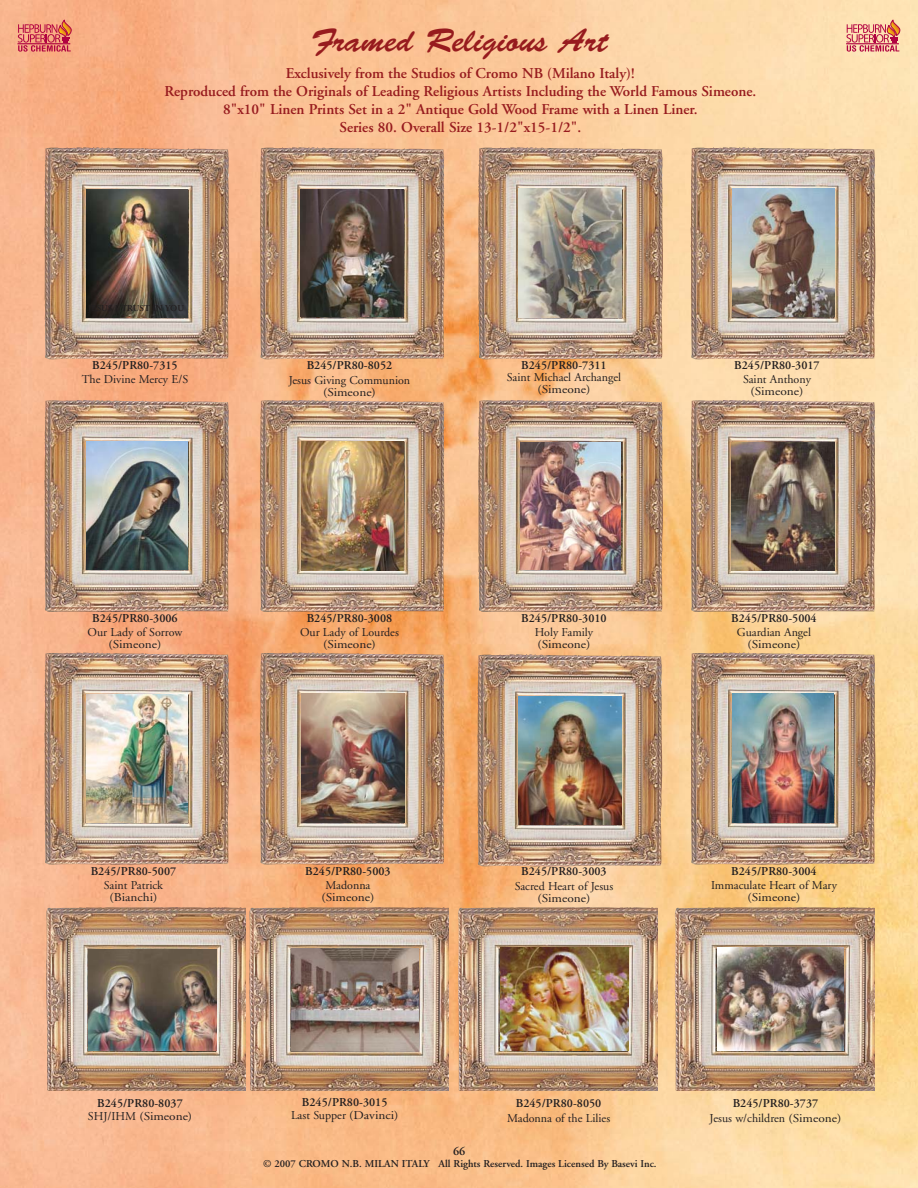
<style>
.page{position:relative;width:918px;height:1188px;background:#fff}
.page>*{position:absolute;margin:0;border:0;box-sizing:border-box;transform-origin:0 0}
.t1{font:33px "Brush Script Std";color:#971b1e}
.t2{font:600 15px/18px "Adobe Garamond";color:#971b1e;text-align:center}
.t3{font:12px/12.1px "Adobe Garamond";color:#231f20;text-align:center}
.t4{font:600 12px "Adobe Garamond";color:#231f20}
.t5{font:600 10.5px "Adobe Garamond";color:#231f20}
.t6{font:600 9px "Adobe Garamond";color:#231f20}
</style>
<div class="page">
<img style="left:0;top:0;width:917px;height:1188px">
<img style="left:44px;top:147px;width:186px;height:213px">
<img style="left:259px;top:147px;width:186px;height:213px">
<img style="left:478px;top:147px;width:186px;height:213px">
<img style="left:690px;top:147px;width:186px;height:213px">
<img style="left:44px;top:400px;width:186px;height:212px">
<img style="left:259px;top:400px;width:186px;height:212px">
<img style="left:478px;top:400px;width:186px;height:212px">
<img style="left:690px;top:400px;width:186px;height:212px">
<img style="left:44px;top:653px;width:186px;height:212px">
<img style="left:259px;top:653px;width:186px;height:212px">
<img style="left:690px;top:653px;width:186px;height:212px">
<img style="left:477px;top:654px;width:186px;height:213px">
<img style="left:46px;top:907px;width:200px;height:183px">
<img style="left:249px;top:907px;width:200px;height:183px">
<img style="left:458px;top:907px;width:199px;height:183px">
<img style="left:733px;top:189px;width:101px;height:127px">
<img style="left:519px;top:188px;width:102px;height:129px">
<img style="left:301px;top:189px;width:103px;height:128px">
<img style="left:86px;top:189px;width:101px;height:129px">
<img style="left:87px;top:442px;width:100px;height:127px">
<img style="left:301px;top:441px;width:102px;height:129px">
<img style="left:520px;top:442px;width:101px;height:127px">
<img style="left:731px;top:442px;width:103px;height:128px">
<img style="left:733px;top:694px;width:101px;height:129px">
<img style="left:518px;top:696px;width:104px;height:128px">
<img style="left:302px;top:694px;width:102px;height:129px">
<img style="left:86px;top:695px;width:101px;height:128px">
<img style="left:88px;top:949px;width:128px;height:101px">
<img style="left:291px;top:948px;width:128px;height:103px">
<img style="left:500px;top:948px;width:128px;height:102px">
<img style="left:674px;top:907px;width:200px;height:183px">
<img style="left:717px;top:948px;width:126px;height:103px">
<svg style="left:18px;top:19px;width:55px;height:33px;background:#e0766a"></svg>
<hr style="left:17px;top:43px;width:53px;height:1px;background:#b00241">
<svg style="left:846px;top:20px;width:54px;height:32px;background:#e29285"></svg>
<hr style="left:846px;top:43px;width:53px;height:1px;background:#b00241">
<h1 class="t1" style="left:311px;top:31px;width:298px">Framed Religious Art</h1>
<p class="t2" style="left:164px;top:65px;width:593px">Exclusively from the Studios of Cromo NB (Milano Italy)!<br>Reproduced from the Originals of Leading Religious Artists Including the World Famous Simeone.<br>8"x10" Linen Prints Set in a 2" Antique Gold Wood Frame with a Linen Liner.<br>Series 80. Overall Size 13-1/2"x15-1/2".</p>
<p class="t6" style="left:88px;top:304px;width:97px">JESUS I TRUST IN YOU</p>
<p class="t4" style="left:92px;top:361px;width:87px">B245/PR80-7315</p>
<p class="t3" style="left:82px;top:374px;width:108px">The Divine Mercy E/S</p>
<p class="t4" style="left:92px;top:614px;width:87px">B245/PR80-3006</p>
<p class="t3" style="left:88px;top:627px;width:96px">Our Lady of Sorrow (Simeone)</p>
<p class="t4" style="left:307px;top:361px;width:87px">B245/PR80-8052</p>
<p class="t3" style="left:289px;top:375px;width:123px">Jesus Giving Communion (Simeone)</p>
<p class="t4" style="left:307px;top:614px;width:87px">B245/PR80-3008</p>
<p class="t3" style="left:300px;top:627px;width:100px">Our Lady of Lourdes (Simeone)</p>
<p class="t4" style="left:521px;top:361px;width:87px">B245/PR80-7311</p>
<p class="t3" style="left:507px;top:373px;width:116px">Saint Michael Archangel (Simeone)</p>
<p class="t4" style="left:521px;top:614px;width:87px">B245/PR80-3010</p>
<p class="t3" style="left:535px;top:627px;width:60px;text-align:left">Holy Family (Simeone)</p>
<p class="t4" style="left:734px;top:361px;width:87px">B245/PR80-3017</p>
<p class="t3" style="left:743px;top:374px;width:69px">Saint Anthony (Simeone)</p>
<p class="t4" style="left:731px;top:614px;width:87px">B245/PR80-5004</p>
<p class="t3" style="left:737px;top:627px;width:76px">Guardian Angel (Simeone)</p>
<p class="t4" style="left:91px;top:867px;width:87px">B245/PR80-5007</p>
<p class="t3" style="left:104px;top:880px;width:61px">Saint Patrick (Bianchi)</p>
<p class="t4" style="left:305px;top:867px;width:87px">B245/PR80-5003</p>
<p class="t3" style="left:322px;top:880px;width:54px">Madonna (Simeone)</p>
<p class="t4" style="left:521px;top:867px;width:87px">B245/PR80-3003</p>
<p class="t3" style="left:515px;top:882px;width:100px">Sacred Heart of Jesus (Simeone)</p>
<p class="t4" style="left:731px;top:867px;width:87px">B245/PR80-3004</p>
<p class="t3" style="left:711px;top:880px;width:127px">Immaculate Heart of Mary (Simeone)</p>
<p class="t4" style="left:97px;top:1098px;width:87px">B245/PR80-8037</p>
<p class="t3" style="left:88px;top:1111px;width:106px">SHJ/IHM (Simeone)</p>
<p class="t4" style="left:302px;top:1097px;width:87px">B245/PR80-3015</p>
<p class="t3" style="left:291px;top:1111px;width:109px">Last Supper (Davinci)</p>
<p class="t4" style="left:453px;top:1146px;width:14px">66</p>
<p class="t4" style="left:516px;top:1098px;width:87px">B245/PR80-8050</p>
<p class="t3" style="left:507px;top:1113px;width:105px">Madonna of the Lilies</p>
<p class="t5" style="left:263px;top:1160px;width:395px">© 2007 CROMO N.B. MILAN ITALY All Rights Reserved. Images Licensed By Basevi Inc.</p>
<p class="t4" style="left:733px;top:1098px;width:87px">B245/PR80-3737</p>
<p class="t3" style="left:710px;top:1113px;width:133px">Jesus w/children (Simeone)</p>
</div>
